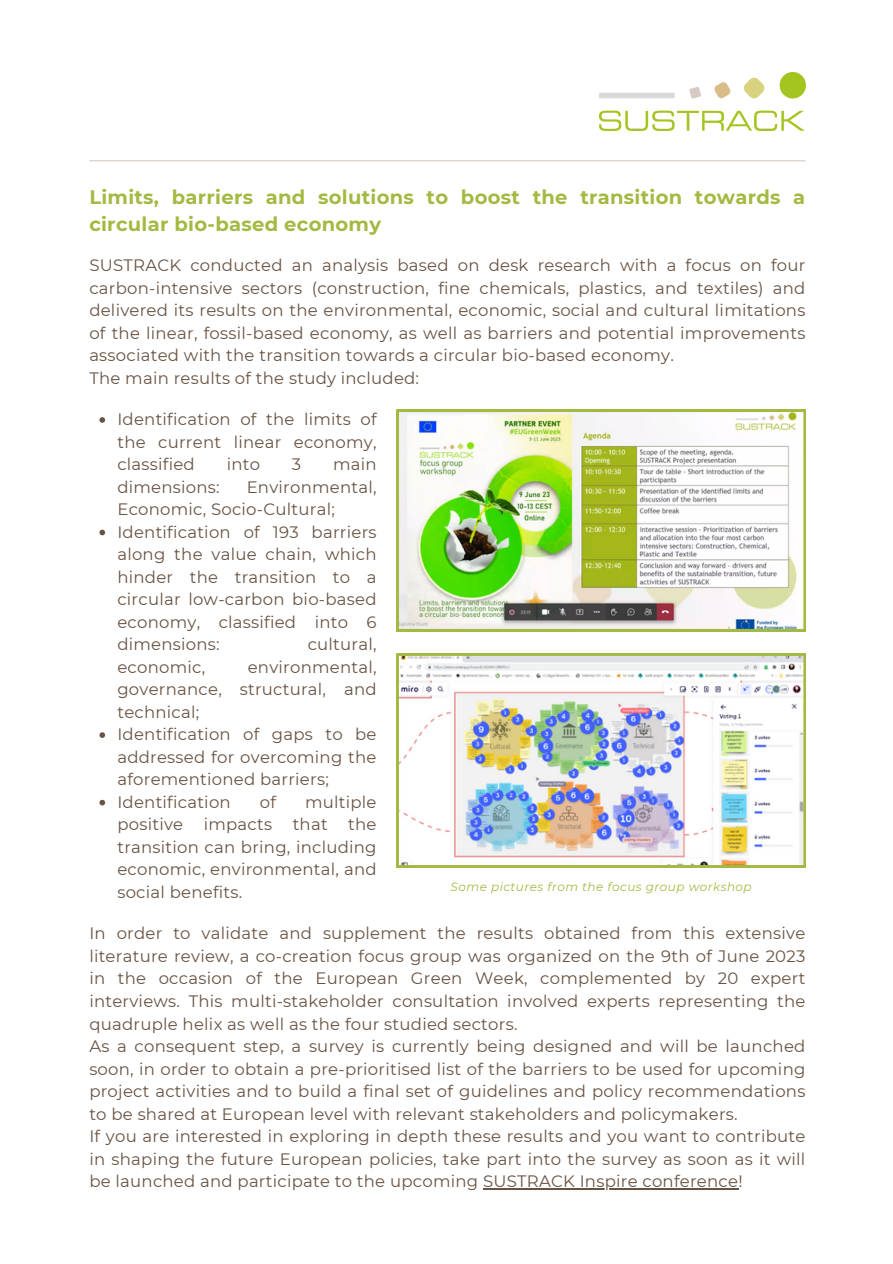
<style>
.page{position:relative;width:893px;height:1264px;background:#fff}
.page>*{position:absolute;margin:0;border:0;box-sizing:border-box;transform-origin:0 0}
.t1{font:700 19.5px/27px "Montserrat";letter-spacing:.015em;color:#a3ba42}
.t2{font:16.5px/22.5px "Montserrat";letter-spacing:.015em;color:#685343;text-align:justify}
.t3{font:italic 12px "Montserrat";letter-spacing:.04em;color:#a3ba42}
</style>
<div class="page">
<img style="left:599px;top:72px;width:206px;height:59px">
<img style="left:396px;top:410px;width:409px;height:221px">
<img style="left:396px;top:653px;width:409px;height:214px">
<svg style="left:99px;top:417px;width:6px;height:6px"></svg>
<svg style="left:99px;top:529px;width:6px;height:6px"></svg>
<svg style="left:99px;top:732px;width:6px;height:6px"></svg>
<svg style="left:99px;top:799px;width:6px;height:6px"></svg>
<hr style="left:483px;top:1188px;width:255px;height:1px;background:#685343">
<hr style="left:89px;top:160px;width:716px;height:1px;background:#d7cac3">
<p class="t1" style="left:89px;top:183px;width:717px">Limits, barriers and solutions to boost the transition towards a circular bio-based economy</p>
<p class="t2" style="left:89px;top:254px;width:717px">SUSTRACK conducted an analysis based on desk research with a focus on four carbon-intensive sectors (construction, fine chemicals, plastics, and textiles) and delivered its results on the environmental, economic, social and cultural limitations of the linear, fossil-based economy, as well as barriers and potential improvements associated with the transition towards a circular bio-based economy.</p>
<p class="t2" style="left:89px;top:366px;width:331px">The main results of the study included:</p>
<p class="t2" style="left:117px;top:408px;width:261px">Identification of the limits of the current linear economy, classified</p>
<p class="t2" style="left:227px;top:453px;width:35px">into</p>
<p class="t2" style="left:292px;top:453px;width:11px">3</p>
<p class="t2" style="left:333px;top:453px;width:45px">main</p>
<p class="t2" style="left:117px;top:475px;width:104px">dimensions:</p>
<p class="t2" style="left:117px;top:475px;width:261px;text-indent:129px">Environmental,<br>Economic, Socio-Cultural;</p>
<p class="t2" style="left:117px;top:520px;width:261px">Identification of 193 barriers along the value chain, which hinder the transition to a circular low-carbon bio-based economy, classified into 6 dimensions:</p>
<p class="t2" style="left:308px;top:633px;width:70px">cultural,</p>
<p class="t2" style="left:117px;top:655px;width:261px;text-indent:130px">environmental, governance, structural, and technical;</p>
<p class="t2" style="left:117px;top:723px;width:261px">Identification of gaps to be addressed for overcoming the aforementioned barriers;</p>
<p class="t2" style="left:117px;top:790px;width:115px">Identification</p>
<p class="t2" style="left:260px;top:790px;width:18px">of</p>
<p class="t2" style="left:117px;top:655px;width:89px">economic,</p>
<p class="t2" style="left:117px;top:790px;width:261px;text-indent:188px">multiple positive impacts that the transition can bring, including economic, environmental, and social benefits.</p>
<p class="t2" style="left:89px;top:922px;width:717px">In order to validate and supplement the results obtained from this extensive literature review, a co-creation focus group was organized on the 9th of June 2023 in the occasion of the European Green Week, complemented by 20 expert interviews. This multi-stakeholder consultation involved experts representing the quadruple helix as well as the four studied sectors.</p>
<p class="t2" style="left:89px;top:1034px;width:717px">As a consequent step, a survey is currently being designed and will be launched soon, in order to obtain a pre-prioritised list of the barriers to be used for upcoming project activities and to build a final set of guidelines and policy recommendations to be shared at European level with relevant stakeholders and policymakers.</p>
<p class="t2" style="left:89px;top:1124px;width:717px">If you are interested in exploring in depth these results and you want to contribute in shaping the future European policies, take part into the survey as soon as it will be launched and participate to the upcoming SUSTRACK Inspire conference!</p>
<p class="t3" style="left:450px;top:879px;width:302px">Some pictures from the focus group workshop</p>
</div>
